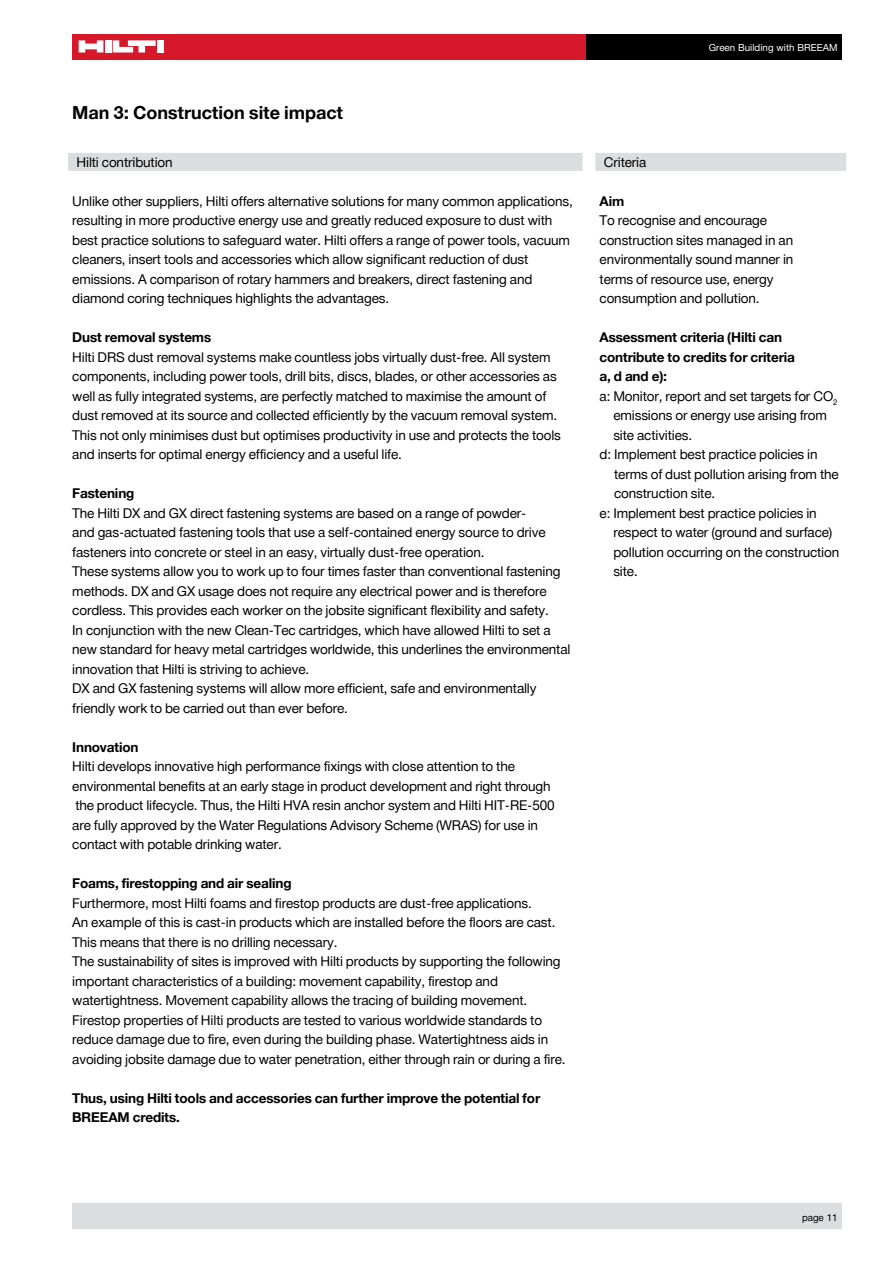
<style>
.page{position:relative;width:893px;height:1263px;background:#fff}
.page>*{position:absolute;margin:0;border:0;box-sizing:border-box;transform-origin:0 0}
.t1{font:700 18px "Hilti";color:#000}
.t2{font:13.5px/19.5px "Hilti";letter-spacing:-.01em;color:#000}
.t3{font:700 13.5px/19.5px "Hilti";letter-spacing:-.01em;color:#000}
.t4{font:9.75px "Hilti";color:#fff}
.t5{font:9.75px "Hilti";color:#000}
</style>
<div class="page">
<div style="left:585px;top:34px;width:257px;height:26px;background:#000"></div>
<div style="left:72px;top:34px;width:513px;height:26px;background:#d7182a"></div>
<div style="left:105px;top:40px;width:6px;height:13px;background:#fff"></div>
<div style="left:157px;top:40px;width:7px;height:13px;background:#fff"></div>
<svg style="left:79px;top:40px;width:24px;height:13px"></svg>
<svg style="left:113px;top:40px;width:43px;height:13px"></svg>
<div style="left:72px;top:1203px;width:770px;height:26px;background:#dcddde"></div>
<div style="left:595px;top:153px;width:251px;height:18px;background:#dcddde"></div>
<div style="left:68px;top:153px;width:515px;height:18px;background:#dcddde"></div>
<h1 class="t1" style="left:72px;top:102px;width:272px">Man 3: Construction site impact</h1>
<p class="t2" style="left:77px;top:152px;width:98px">Hilti contribution</p>
<p class="t2" style="left:72px;top:191px;width:502px">Unlike other suppliers, Hilti offers alternative solutions for many common applications, resulting in more productive energy use and greatly reduced exposure to dust with best practice solutions to safeguard water. Hilti offers a range of power tools, vacuum cleaners, insert tools and accessories which allow significant reduction of dust emissions. A comparison of rotary hammers and breakers, direct fastening and diamond coring techniques highlights the advantages.</p>
<p class="t3" style="left:72px;top:328px;width:141px">Dust removal systems</p>
<p class="t2" style="left:72px;top:347px;width:490px">Hilti DRS dust removal systems make countless jobs virtually dust-free. All system components, including power tools, drill bits, discs, blades, or other accessories as well as fully integrated systems, are perfectly matched to maximise the amount of dust removed at its source and collected efficiently by the vacuum removal system.<br>This not only minimises dust but optimises productivity in use and protects the tools and inserts for optimal energy efficiency and a useful life.</p>
<p class="t3" style="left:72px;top:484px;width:64px">Fastening</p>
<p class="t2" style="left:72px;top:503px;width:500px">The Hilti DX and GX direct fastening systems are based on a range of powder-<br>and gas-actuated fastening tools that use a self-contained energy source to drive fasteners into concrete or steel in an easy, virtually dust-free operation.<br>These systems allow you to work up to four times faster than conventional fastening methods. DX and GX usage does not require any electrical power and is therefore cordless. This provides each worker on the jobsite significant flexibility and safety.<br>In conjunction with the new Clean-Tec cartridges, which have allowed Hilti to set a new standard for heavy metal cartridges worldwide, this underlines the environmental innovation that Hilti is striving to achieve.<br>DX and GX fastening systems will allow more efficient, safe and environmentally friendly work to be carried out than ever before.</p>
<p class="t3" style="left:72px;top:737px;width:68px">Innovation</p>
<p class="t2" style="left:72px;top:757px;width:484px">Hilti develops innovative high performance fixings with close attention to the environmental benefits at an early stage in product development and right through the product lifecycle. Thus, the Hilti HVA resin anchor system and Hilti HIT-RE-500 are fully approved by the Water Regulations Advisory Scheme (WRAS) for use in contact with potable drinking water.</p>
<p class="t3" style="left:72px;top:874px;width:221px">Foams, firestopping and air sealing</p>
<p class="t2" style="left:72px;top:893px;width:495px">Furthermore, most Hilti foams and firestop products are dust-free applications.<br>An example of this is cast-in products which are installed before the floors are cast.<br>This means that there is no drilling necessary.<br>The sustainability of sites is improved with Hilti products by supporting the following important characteristics of a building: movement capability, firestop and watertightness. Movement capability allows the tracing of building movement.<br>Firestop properties of Hilti products are tested to various worldwide standards to reduce damage due to fire, even during the building phase. Watertightness aids in avoiding jobsite damage due to water penetration, either through rain or during a fire.</p>
<p class="t3" style="left:72px;top:1088px;width:469px">Thus, using Hilti tools and accessories can further improve the potential for<br>BREEAM credits.</p>
<p class="t4" style="left:709px;top:42px;width:131px">Green Building with BREEAM</p>
<p class="t2" style="left:604px;top:152px;width:44px">Criteria</p>
<p class="t3" style="left:600px;top:191px;width:26px">Aim</p>
<p class="t2" style="left:600px;top:211px;width:195px">To recognise and encourage construction sites managed in an environmentally sound manner in terms of resource use, energy consumption and pollution.</p>
<p class="t3" style="left:600px;top:328px;width:184px">Assessment criteria (Hilti can</p>
<p class="t3" style="left:600px;top:347px;width:197px">contribute to credits for criteria</p>
<p class="t3" style="left:600px;top:367px;width:69px">a, d and e):</p>
<p class="t2" style="left:600px;top:386px;width:239px">a: Monitor, report and set targets for CO<sub>2</sub></p>
<p class="t2" style="left:613px;top:406px;width:215px">emissions or energy use arising from</p>
<p class="t2" style="left:613px;top:425px;width:80px">site activities.</p>
<p class="t2" style="left:600px;top:445px;width:219px">d: Implement best practice policies in</p>
<p class="t2" style="left:614px;top:464px;width:226px">terms of dust pollution arising from the</p>
<p class="t2" style="left:614px;top:484px;width:103px">construction site.</p>
<p class="t2" style="left:600px;top:503px;width:219px">e: Implement best practice policies in</p>
<p class="t2" style="left:613px;top:523px;width:221px">respect to water (ground and surface)</p>
<p class="t2" style="left:613px;top:542px;width:227px">pollution occurring on the construction</p>
<p class="t2" style="left:613px;top:562px;width:26px">site.</p>
<p class="t5" style="left:802px;top:1212px;width:37px">page 11</p>
</div>
